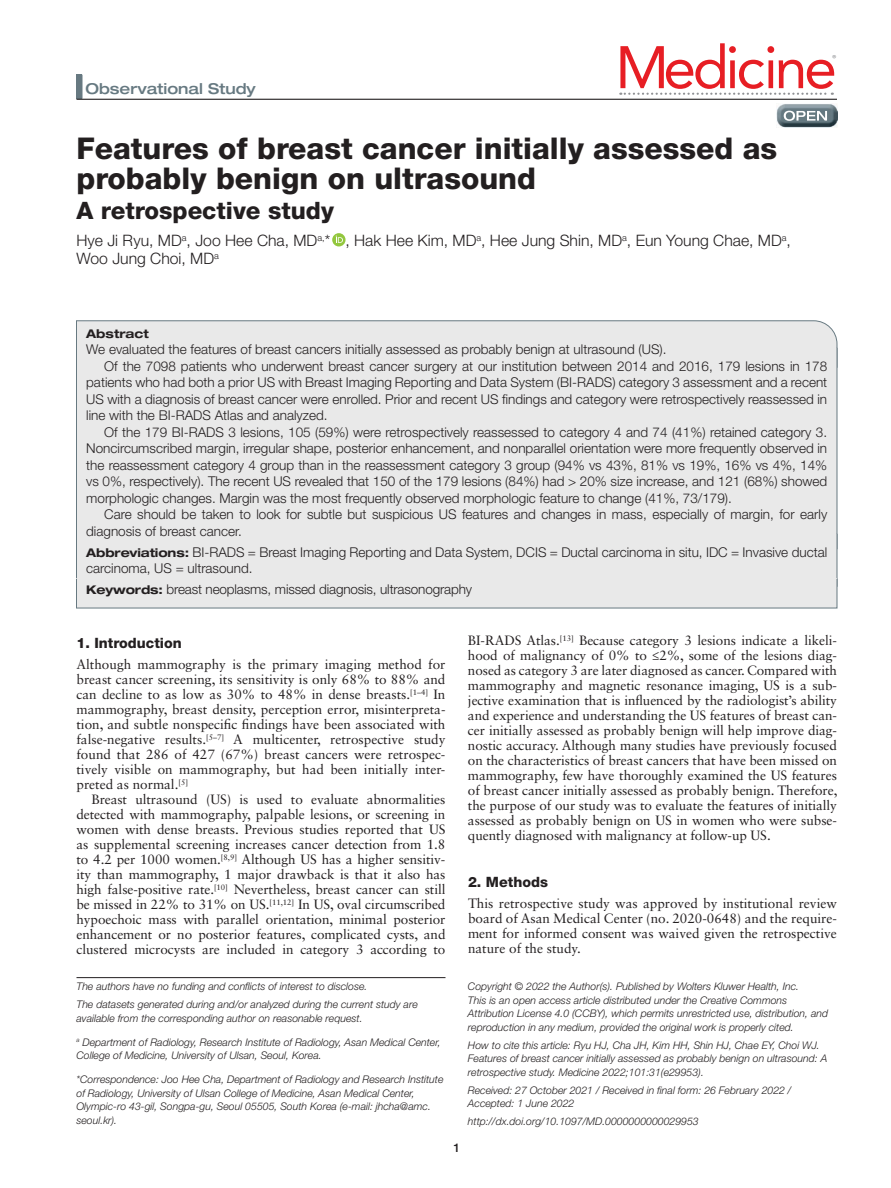
<style>
.page{position:relative;width:891px;height:1188px;background:#fff}
.page>*{position:absolute;margin:0;border:0;box-sizing:border-box;transform-origin:0 0}
.t1{font:59.4px "Avenir";letter-spacing:-.06em;color:#e71e24}
.t2{font:800 30px/30px "Helvetica Neue LT Std";color:#231f20}
.t3{font:800 24px "Helvetica Neue LT Std";color:#231f20}
.t4{font:300 15.75px/18px "Helvetica Neue LT Std";color:#231f20}
.t5{font:500 expanded 15px "Helvetica Neue LT Std";color:#667981}
.t6{font:800 14.25px "Helvetica Neue LT Std";color:#231f20}
.t7{font:13.5px/15px "Sabon LT Std";color:#231f20;text-align:justify}
.t8{font:300 13.5px/16.5px "Helvetica Neue LT Std";color:#231f20}
.t9{font:700 expanded 12px "Helvetica Neue LT Std";color:#231f20}
.t10{font:500 12px "Helvetica Neue LT Std";color:#231f20}
.t11{font:italic 300 10.5px/13.5px "Helvetica Neue LT Std";color:#231f20}
.t12{font:500 10.35px "Akzidenz Grotesk BE";color:#909295}
.s1{font-weight:700;font-stretch:expanded;font-size:12px}
</style>
<div class="page">
<div style="left:76px;top:74px;width:6px;height:25px;background:#677981"></div>
<hr style="left:76px;top:99px;width:761px;height:1px;background:#231f20">
<img style="left:776px;top:104px;width:61px;height:24px">
<svg style="left:784px;top:111px;width:43px;height:10px"></svg>
<svg style="left:620px;top:93px;width:213px;height:2px"></svg>
<svg style="left:76px;top:320px;width:762px;height:49px;background:#e4e4e5"></svg>
<div style="left:76px;top:348px;width:761px;height:202px;background:#e9e9e9"></div>
<div style="left:76px;top:534px;width:761px;height:54px;background:#e9e9e9"></div>
<div style="left:76px;top:579px;width:761px;height:29px;background:#e9e9e9"></div>
<div style="left:332px;top:233px;width:13px;height:13px;background:#93c73e;border-radius:50%"></div>
<svg style="left:336px;top:236px;width:7px;height:7px"></svg>
<hr style="left:76px;top:977px;width:370px;height:1px;background:#231f20">
<p class="t5" style="left:86px;top:80px;width:172px">Observational Study</p>
<h1 class="t1" style="left:615px;top:33px;width:223px">Medicine</h1>
<p class="t12" style="left:832px;top:52px;width:6px">®</p>
<h2 class="t2" style="left:76px;top:134px;width:702px">Features of breast cancer initially assessed as probably benign on ultrasound</h2>
<h3 class="t3" style="left:76px;top:197px;width:259px">A retrospective study</h3>
<p class="t4" style="left:76px;top:231px;width:716px">Hye Ji Ryu, MD<sup>a</sup>, Joo Hee Cha, MD<sup>a,</sup>* , Hak Hee Kim, MD<sup>a</sup>, Hee Jung Shin, MD<sup>a</sup>, Eun Young Chae, MD<sup>a</sup>,<br>Woo Jung Choi, MD<sup>a</sup></p>
<p class="t9" style="left:86px;top:326px;width:64px">Abstract</p>
<p class="t8" style="left:86px;top:341px;width:582px">We evaluated the features of breast cancers initially assessed as probably benign at ultrasound (US).</p>
<p class="t8" style="left:104px;top:358px;width:725px">Of the 7098 patients who underwent breast cancer surgery at our institution between 2014 and 2016, 179 lesions in 178</p>
<p class="t8" style="left:86px;top:374px;width:743px">patients who had both a prior US with Breast Imaging Reporting and Data System (BI-RADS) category 3 assessment and a recent</p>
<p class="t8" style="left:86px;top:391px;width:742px">US with a diagnosis of breast cancer were enrolled. Prior and recent US findings and category were retrospectively reassessed in</p>
<p class="t8" style="left:86px;top:407px;width:243px">line with the BI-RADS Atlas and analyzed.</p>
<p class="t8" style="left:104px;top:424px;width:724px">Of the 179 BI-RADS 3 lesions, 105 (59%) were retrospectively reassessed to category 4 and 74 (41%) retained category 3.</p>
<p class="t8" style="left:86px;top:440px;width:742px">Noncircumscribed margin, irregular shape, posterior enhancement, and nonparallel orientation were more frequently observed in</p>
<p class="t8" style="left:86px;top:457px;width:743px">the reassessment category 4 group than in the reassessment category 3 group (94% vs 43%, 81% vs 19%, 16% vs 4%, 14%</p>
<p class="t8" style="left:86px;top:473px;width:743px">vs 0%, respectively). The recent US revealed that 150 of the 179 lesions (84%) had &gt; 20% size increase, and 121 (68%) showed</p>
<p class="t8" style="left:86px;top:490px;width:647px">morphologic changes. Margin was the most frequently observed morphologic feature to change (41%, 73/179).</p>
<p class="t8" style="left:104px;top:506px;width:725px">Care should be taken to look for subtle but suspicious US features and changes in mass, especially of margin, for early</p>
<p class="t8" style="left:86px;top:523px;width:157px">diagnosis of breast cancer.</p>
<p class="t8" style="left:86px;top:544px;width:742px"><span class="s1">Abbreviations:</span> BI-RADS = Breast Imaging Reporting and Data System, DCIS = Ductal carcinoma in situ, IDC = Invasive ductal carcinoma, US = ultrasound.</p>
<p class="t8" style="left:86px;top:581px;width:387px"><span class="s1">Keywords:</span> breast neoplasms, missed diagnosis, ultrasonography</p>
<p class="t6" style="left:76px;top:635px;width:107px">1. Introduction</p>
<p class="t7" style="left:76px;top:657px;width:371px">Although mammography is the primary imaging method for breast cancer screening, its sensitivity is only 68% to 88% and can decline to as low as 30% to 48% in dense breasts.<sup>[1–4]</sup> In mammography, breast density, perception error, misinterpreta&shy;tion, and subtle nonspecific findings have been associated with false-negative results.<sup>[5–7]</sup> A multicenter, retrospective study found that 286 of 427 (67%) breast cancers were retrospec&shy;tively visible on mammography, but had been initially inter&shy;preted as normal.<sup>[5]</sup></p>
<p class="t7" style="left:76px;top:792px;width:371px;text-indent:15px">Breast ultrasound (US) is used to evaluate abnormalities detected with mammography, palpable lesions, or screening in women with dense breasts. Previous studies reported that US as supplemental screening increases cancer detection from 1.8 to 4.2 per 1000 women.<sup>[8,9]</sup> Although US has a higher sensitiv&shy;ity than mammography, 1 major drawback is that it also has high false-positive rate.<sup>[10]</sup> Nevertheless, breast cancer can still be missed in 22% to 31% on US.<sup>[11,12]</sup> In US, oval circumscribed hypoechoic mass with parallel orientation, minimal posterior enhancement or no posterior features, complicated cysts, and clustered microcysts are included in category 3 according to</p>
<p class="t7" style="left:468px;top:633px;width:371px">BI-RADS Atlas.<sup>[13]</sup> Because category 3 lesions indicate a likeli&shy;hood of malignancy of 0% to ≤2%, some of the lesions diag&shy;nosed as category 3 are later diagnosed as cancer. Compared with mammography and magnetic resonance imaging, US is a sub&shy;jective examination that is influenced by the radiologist’s ability and experience and understanding the US features of breast can&shy;cer initially assessed as probably benign will help improve diag&shy;nostic accuracy. Although many studies have previously focused on the characteristics of breast cancers that have been missed on mammography, few have thoroughly examined the US features of breast cancer initially assessed as probably benign. Therefore, the purpose of our study was to evaluate the features of initially assessed as probably benign on US in women who were subse&shy;quently diagnosed with malignancy at follow-up US.</p>
<p class="t6" style="left:468px;top:873px;width:81px">2. Methods</p>
<p class="t7" style="left:468px;top:896px;width:371px">This retrospective study was approved by institutional review board of Asan Medical Center (no. 2020-0648) and the require&shy;ment for informed consent was waived given the retrospective nature of the study.</p>
<p class="t11" style="left:76px;top:977px;width:343px;line-height:18px">The authors have no funding and conflicts of interest to disclose.<br>The datasets generated during and/or analyzed during the current study are</p>
<p class="t11" style="left:76px;top:1011px;width:288px">available from the corresponding author on reasonable request.</p>
<p class="t11" style="left:76px;top:1035px;width:366px"><sup>a</sup> Department of Radiology, Research Institute of Radiology, Asan Medical Center,<br>College of Medicine, University of Ulsan, Seoul, Korea.</p>
<p class="t11" style="left:76px;top:1072px;width:369px">*Correspondence: Joo Hee Cha, Department of Radiology and Research Institute of Radiology, University of Ulsan College of Medicine, Asan Medical Center, Olympic-ro 43-gil, Songpa-gu, Seoul 05505, South Korea (e-mail: jhcha@amc. seoul.kr).</p>
<p class="t10" style="left:453px;top:1140px;width:8px">1</p>
<p class="t11" style="left:468px;top:979px;width:362px">Copyright © 2022 the Author(s). Published by Wolters Kluwer Health, Inc.<br>This is an open access article distributed under the Creative Commons Attribution License 4.0 (CCBY), which permits unrestricted use, distribution, and reproduction in any medium, provided the original work is properly cited.</p>
<p class="t11" style="left:468px;top:1038px;width:361px">How to cite this article: Ryu HJ, Cha JH, Kim HH, Shin HJ, Chae EY, Choi WJ.<br>Features of breast cancer initially assessed as probably benign on ultrasound: A retrospective study. Medicine 2022;101:31(e29953).</p>
<p class="t11" style="left:468px;top:1083px;width:325px">Received: 27 October 2021 / Received in final form: 26 February 2022 /<br>Accepted: 1 June 2022</p>
<p class="t11" style="left:468px;top:1114px;width:232px">http://dx.doi.org/10.1097/MD.0000000000029953</p>
</div>
